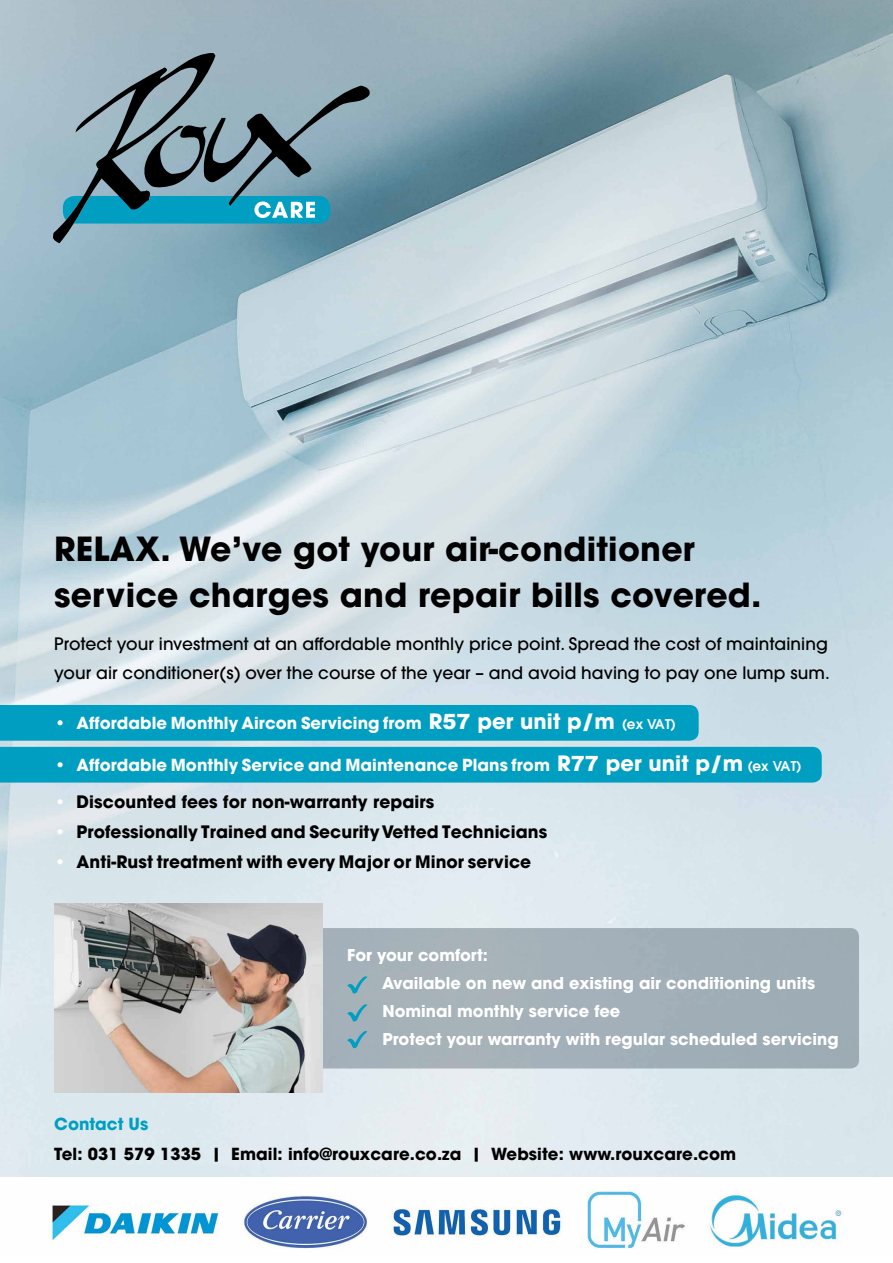
<style>
.page{position:relative;width:893px;height:1263px;background:#fff}
.page>*{position:absolute;margin:0;border:0;box-sizing:border-box;transform-origin:0 0}
.t1{font:700 33px/46.5px "Avant Garde";letter-spacing:.01em;color:#000}
.t2{font:500 17.1px/29.2px "Avant Garde";letter-spacing:.005em;color:#000}
.t3{font:700 17.1px "Avant Garde";letter-spacing:.005em;color:#000}
.t4{font:700 16.5px "Avant Garde";letter-spacing:.005em;color:#fff}
.t5{font:700 16.5px "Avant Garde";letter-spacing:.005em;color:#000}
.t6{font:700 16.5px "Avant Garde";color:#009fc2}
.t7{font:700 16.2px/27.8px "Avant Garde";color:#fff}
.s1{font-size:21px}
.s2{font-family:"Arial";font-weight:900;font-size:21px}
.s3{font-weight:600;font-size:13.5px}
.s4{font-size:16.5px;color:#fff}
</style>
<div class="page">
<img style="left:0;top:0;width:893px;height:1177px">
<img style="left:51px;top:1190px;width:791px;height:59px">
<div style="left:0;top:705px;width:699px;height:36px;background:#009fc2"></div>
<div style="left:0;top:747px;width:822px;height:35px;background:#009fc2"></div>
<div style="left:289px;top:928px;width:570px;height:140px;background:#a4b0b9;border-radius:9px"></div>
<svg style="left:347px;top:976px;width:20px;height:18px"></svg>
<svg style="left:347px;top:1004px;width:20px;height:18px"></svg>
<svg style="left:347px;top:1031px;width:20px;height:17px"></svg>
<svg style="left:53px;top:53px;width:319px;height:190px;background:#6e94a2"></svg>
<img style="left:54px;top:904px;width:268px;height:189px">
<h1 class="t1" style="left:54px;top:525px;width:709px">RELAX. We’ve got your air-conditioner service charges and repair bills covered.</h1>
<p class="t2" style="left:54px;top:629px;width:777px">Protect your investment at an affordable monthly price point. Spread the cost of maintaining your air conditioner(s) over the course of the year – and avoid having to pay one lump sum.</p>
<p class="t4" style="left:54px;top:712px;width:623px">• Affordable Monthly Aircon Servicing from <span class="s1">R</span><span class="s2">57</span> <span class="s1">per unit p/m</span> <span class="s3">(ex VAT)</span></p>
<p class="t4" style="left:54px;top:754px;width:749px">• Affordable Monthly Service and Maintenance Plans from <span class="s1">R</span><span class="s2">77</span> <span class="s1">per unit p/m</span> <span class="s3">(ex VAT)</span></p>
<p class="t3" style="left:54px;top:791px;width:381px"><span class="s4">•</span> Discounted fees for non-warranty repairs</p>
<p class="t3" style="left:54px;top:821px;width:494px"><span class="s4">•</span> Professionally Trained and Security Vetted Technicians</p>
<p class="t3" style="left:54px;top:851px;width:478px"><span class="s4">•</span> Anti-Rust treatment with every Major or Minor service</p>
<p class="t7" style="left:382px;top:941px;width:458px;text-indent:-35px">For your comfort:<br>Available on new and existing air conditioning units Nominal monthly service fee<br>Protect your warranty with regular scheduled servicing</p>
<p class="t6" style="left:54px;top:1113px;width:96px">Contact Us</p>
<p class="t5" style="left:54px;top:1143px;width:683px">Tel: 031 579 1335 | Email: info@rouxcare.co.za | Website: www.rouxcare.com</p>
</div>
